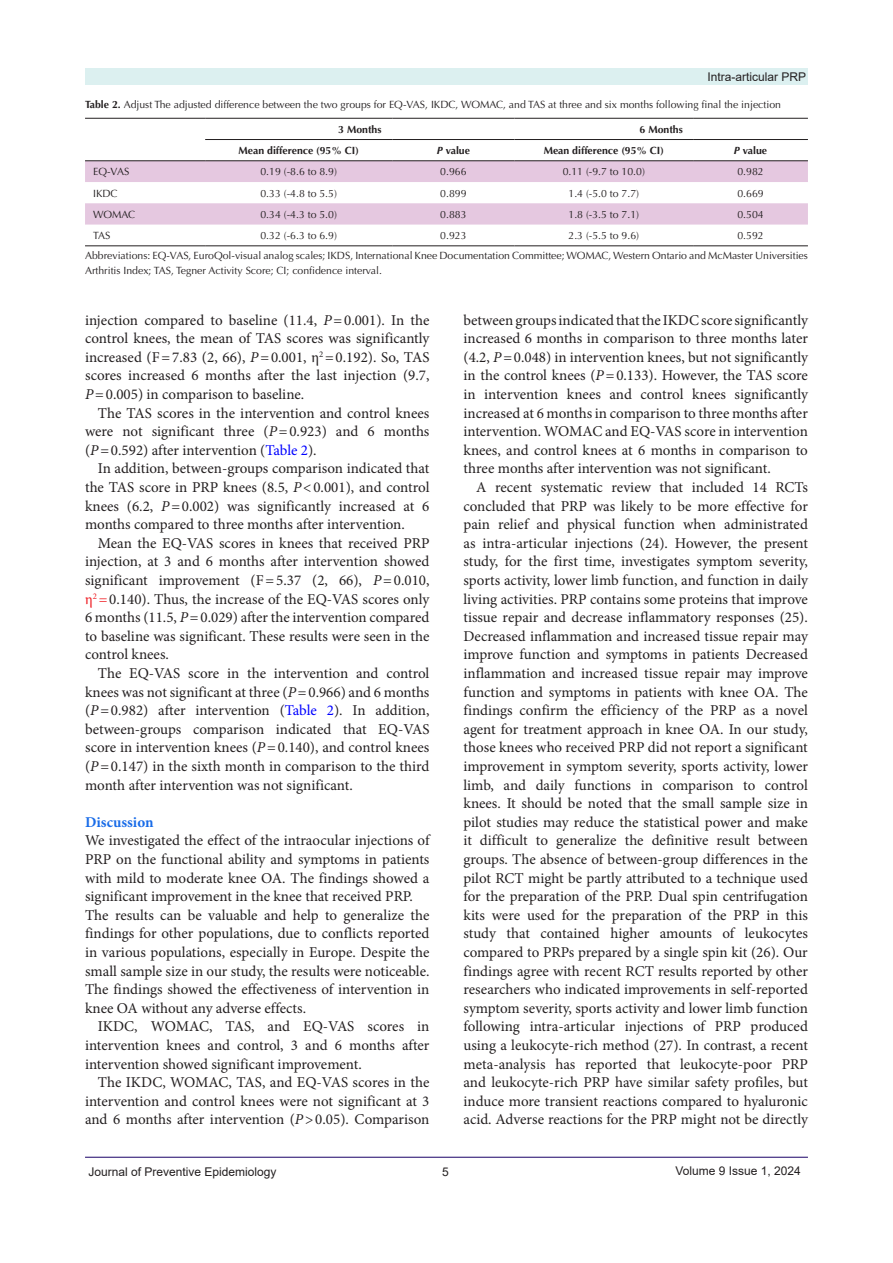
<style>
.page{position:relative;width:893px;height:1263px;background:#fff}
.page>*{position:absolute;margin:0;border:0;box-sizing:border-box;transform-origin:0 0}
.t1{font:15px/18.6px "Minion Pro";color:#231f20;text-align:justify}
.t2{font:700 15px "Minion Pro";color:#196ce8}
.t3{font:12px "Arial";color:#231f20}
.t4{font:10.5px/15px "Optima LT Std";color:#231f20}
.t5{font:700 10.5px "Optima LT Std";color:#231f20}
.s1{font-weight:700}
.s2{font-style:italic}
.s3{color:#00f}
.s4{color:#ee1d23}
</style>
<div class="page">
<hr style="left:85px;top:1157px;width:723px;height:1px;background:#190066">
<div style="left:85px;top:69px;width:723px;height:16px;background:#dcf0f0"></div>
<svg style="left:85px;top:161px;width:723px;height:64px;fill:#e5c8e0"></svg>
<hr style="left:85px;top:118px;width:120px;height:1px;background:#231f20">
<hr style="left:205px;top:118px;width:187px;height:1px;background:#231f20">
<hr style="left:392px;top:118px;width:122px;height:1px;background:#231f20">
<hr style="left:514px;top:118px;width:179px;height:1px;background:#231f20">
<hr style="left:693px;top:118px;width:115px;height:1px;background:#231f20">
<hr style="left:205px;top:139px;width:187px;height:1px;background:#231f20">
<hr style="left:392px;top:139px;width:122px;height:1px;background:#231f20">
<hr style="left:514px;top:139px;width:179px;height:1px;background:#231f20">
<hr style="left:693px;top:139px;width:115px;height:1px;background:#231f20">
<hr style="left:85px;top:160px;width:120px;height:1px;background:#231f20">
<hr style="left:205px;top:160px;width:187px;height:1px;background:#231f20">
<hr style="left:392px;top:160px;width:122px;height:1px;background:#231f20">
<hr style="left:514px;top:160px;width:179px;height:1px;background:#231f20">
<hr style="left:693px;top:160px;width:115px;height:1px;background:#231f20">
<hr style="left:85px;top:245px;width:120px;height:1px;background:#231f20">
<hr style="left:205px;top:245px;width:187px;height:1px;background:#231f20">
<hr style="left:392px;top:245px;width:122px;height:1px;background:#231f20">
<hr style="left:514px;top:245px;width:179px;height:1px;background:#231f20">
<hr style="left:693px;top:245px;width:115px;height:1px;background:#231f20">
<p class="t3" style="left:707px;top:69px;width:100px">Intra-articular PRP</p>
<p class="t4" style="left:85px;top:97px;width:697px"><span class="s1">Table 2.</span> Adjust The adjusted difference between the two groups for EQ-VAS, IKDC, WOMAC, and TAS at three and six months following final the injection</p>
<p class="t5" style="left:338px;top:123px;width:45px">3 Months</p>
<p class="t5" style="left:640px;top:123px;width:45px">6 Months</p>
<p class="t5" style="left:239px;top:144px;width:122px">Mean difference (95% CI)</p>
<p class="t5" style="left:437px;top:144px;width:35px"><span class="s2">P</span> value</p>
<p class="t5" style="left:544px;top:144px;width:122px">Mean difference (95% CI)</p>
<p class="t5" style="left:734px;top:144px;width:35px"><span class="s2">P</span> value</p>
<p class="t4" style="left:93px;top:165px;width:38px">EQ-VAS</p>
<p class="t4" style="left:260px;top:165px;width:78px">0.19 (-8.6 to 8.9)</p>
<p class="t4" style="left:440px;top:165px;width:28px">0.966</p>
<p class="t4" style="left:563px;top:165px;width:84px">0.11 (-9.7 to 10.0)</p>
<p class="t4" style="left:737px;top:165px;width:28px">0.982</p>
<p class="t4" style="left:93px;top:186px;width:26px">IKDC</p>
<p class="t4" style="left:260px;top:186px;width:78px">0.33 (-4.8 to 5.5)</p>
<p class="t4" style="left:440px;top:186px;width:28px">0.899</p>
<p class="t4" style="left:568px;top:186px;width:72px">1.4 (-5.0 to 7.7)</p>
<p class="t4" style="left:737px;top:186px;width:28px">0.669</p>
<p class="t4" style="left:93px;top:207px;width:44px">WOMAC</p>
<p class="t4" style="left:260px;top:207px;width:78px">0.34 (-4.3 to 5.0)</p>
<p class="t4" style="left:440px;top:207px;width:28px">0.883</p>
<p class="t4" style="left:568px;top:207px;width:72px">1.8 (-3.5 to 7.1)</p>
<p class="t4" style="left:737px;top:207px;width:28px">0.504</p>
<p class="t4" style="left:93px;top:228px;width:19px">TAS</p>
<p class="t4" style="left:260px;top:228px;width:78px">0.32 (-6.3 to 6.9)</p>
<p class="t4" style="left:440px;top:228px;width:28px">0.923</p>
<p class="t4" style="left:568px;top:228px;width:72px">2.3 (-5.5 to 9.6)</p>
<p class="t4" style="left:737px;top:228px;width:28px">0.592</p>
<p class="t4" style="left:85px;top:249px;width:724px">Abbreviations: EQ-VAS, EuroQol-visual analog scales; IKDS, International Knee Documentation Committee; WOMAC, Western Ontario and McMaster Universities<br>Arthritis Index; TAS, Tegner Activity Score; CI; confidence interval.</p>
<p class="t1" style="left:85px;top:310px;width:346px">injection compared to baseline (11.4, <span class="s2">P</span>=0.001). In the control knees, the mean of TAS scores was significantly increased (F=7.83 (2, 66), <span class="s2">P</span>=0.001, η<sup>2</sup> =0.192). So, TAS scores increased 6 months after the last injection (9.7, <span class="s2">P</span>=0.005) in comparison to baseline.</p>
<p class="t1" style="left:85px;top:403px;width:346px;text-indent:13px">The TAS scores in the intervention and control knees were not significant three (<span class="s2">P</span>=0.923) and 6 months (<span class="s2">P</span>=0.592) after intervention (<span class="s3">Table 2</span>).</p>
<p class="t1" style="left:85px;top:459px;width:346px;text-indent:13px">In addition, between-groups comparison indicated that the TAS score in PRP knees (8.5, <span class="s2">P</span>&lt;0.001), and control knees (6.2, <span class="s2">P</span>=0.002) was significantly increased at 6 months compared to three months after intervention.</p>
<p class="t1" style="left:85px;top:534px;width:346px;text-indent:13px">Mean the EQ-VAS scores in knees that received PRP injection, at 3 and 6 months after intervention showed significant improvement (F=5.37 (2, 66), <span class="s2">P</span>=0.010, <span class="s4">η</span><sup>2</sup> <span class="s4">=</span>0.140). Thus, the increase of the EQ-VAS scores only 6 months (11.5, <span class="s2">P</span>=0.029) after the intervention compared to baseline was significant. These results were seen in the control knees.</p>
<p class="t1" style="left:85px;top:664px;width:346px;text-indent:13px">The EQ-VAS score in the intervention and control knees was not significant at three (<span class="s2">P</span>=0.966) and 6 months (<span class="s2">P</span>=0.982) after intervention (<span class="s3">Table 2</span>). In addition, between-groups comparison indicated that EQ-VAS score in intervention knees (<span class="s2">P</span>=0.140), and control knees (<span class="s2">P</span>=0.147) in the sixth month in comparison to the third month after intervention was not significant.</p>
<p class="t2" style="left:85px;top:811px;width:70px">Discussion</p>
<p class="t1" style="left:85px;top:831px;width:346px">We investigated the effect of the intraocular injections of PRP on the functional ability and symptoms in patients with mild to moderate knee OA. The findings showed a significant improvement in the knee that received PRP.</p>
<p class="t1" style="left:85px;top:906px;width:346px">The results can be valuable and help to generalize the findings for other populations, due to conflicts reported in various populations, especially in Europe. Despite the small sample size in our study, the results were noticeable.<br>The findings showed the effectiveness of intervention in knee OA without any adverse effects.</p>
<p class="t1" style="left:85px;top:1017px;width:346px;text-indent:13px">IKDC, WOMAC, TAS, and EQ-VAS scores in intervention knees and control, 3 and 6 months after intervention showed significant improvement.</p>
<p class="t1" style="left:85px;top:1073px;width:346px;text-indent:13px">The IKDC, WOMAC, TAS, and EQ-VAS scores in the intervention and control knees were not significant at 3 and 6 months after intervention (<span class="s2">P</span>&gt;0.05). Comparison</p>
<p class="t1" style="left:463px;top:310px;width:346px">between groups indicated that the IKDC score significantly increased 6 months in comparison to three months later (4.2, <span class="s2">P</span>=0.048) in intervention knees, but not significantly in the control knees (<span class="s2">P</span>=0.133). However, the TAS score in intervention knees and control knees significantly increased at 6 months in comparison to three months after intervention. WOMAC and EQ-VAS score in intervention knees, and control knees at 6 months in comparison to three months after intervention was not significant.</p>
<p class="t1" style="left:463px;top:478px;width:346px;text-indent:13px">A recent systematic review that included 14 RCTs concluded that PRP was likely to be more effective for pain relief and physical function when administrated as intra-articular injections (24). However, the present study, for the first time, investigates symptom severity, sports activity, lower limb function, and function in daily living activities. PRP contains some proteins that improve tissue repair and decrease inflammatory responses (25).<br>Decreased inflammation and increased tissue repair may improve function and symptoms in patients Decreased inflammation and increased tissue repair may improve function and symptoms in patients with knee OA. The findings confirm the efficiency of the PRP as a novel agent for treatment approach in knee OA. In our study, those knees who received PRP did not report a significant improvement in symptom severity, sports activity, lower limb, and daily functions in comparison to control knees. It should be noted that the small sample size in pilot studies may reduce the statistical power and make it difficult to generalize the definitive result between groups. The absence of between-group differences in the pilot RCT might be partly attributed to a technique used for the preparation of the PRP. Dual spin centrifugation kits were used for the preparation of the PRP in this study that contained higher amounts of leukocytes compared to PRPs prepared by a single spin kit (26). Our findings agree with recent RCT results reported by other researchers who indicated improvements in self-reported symptom severity, sports activity and lower limb function following intra-articular injections of PRP produced using a leukocyte-rich method (27). In contrast, a recent meta-analysis has reported that leukocyte-poor PRP and leukocyte-rich PRP have similar safety profiles, but induce more transient reactions compared to hyaluronic acid. Adverse reactions for the PRP might not be directly</p>
<p class="t3" style="left:88px;top:1163px;width:190px">Journal of Preventive Epidemiology</p>
<p class="t3" style="left:442px;top:1163px;width:8px">5</p>
<p class="t3" style="left:675px;top:1162px;width:127px">Volume 9 Issue 1, 2024</p>
</div>
